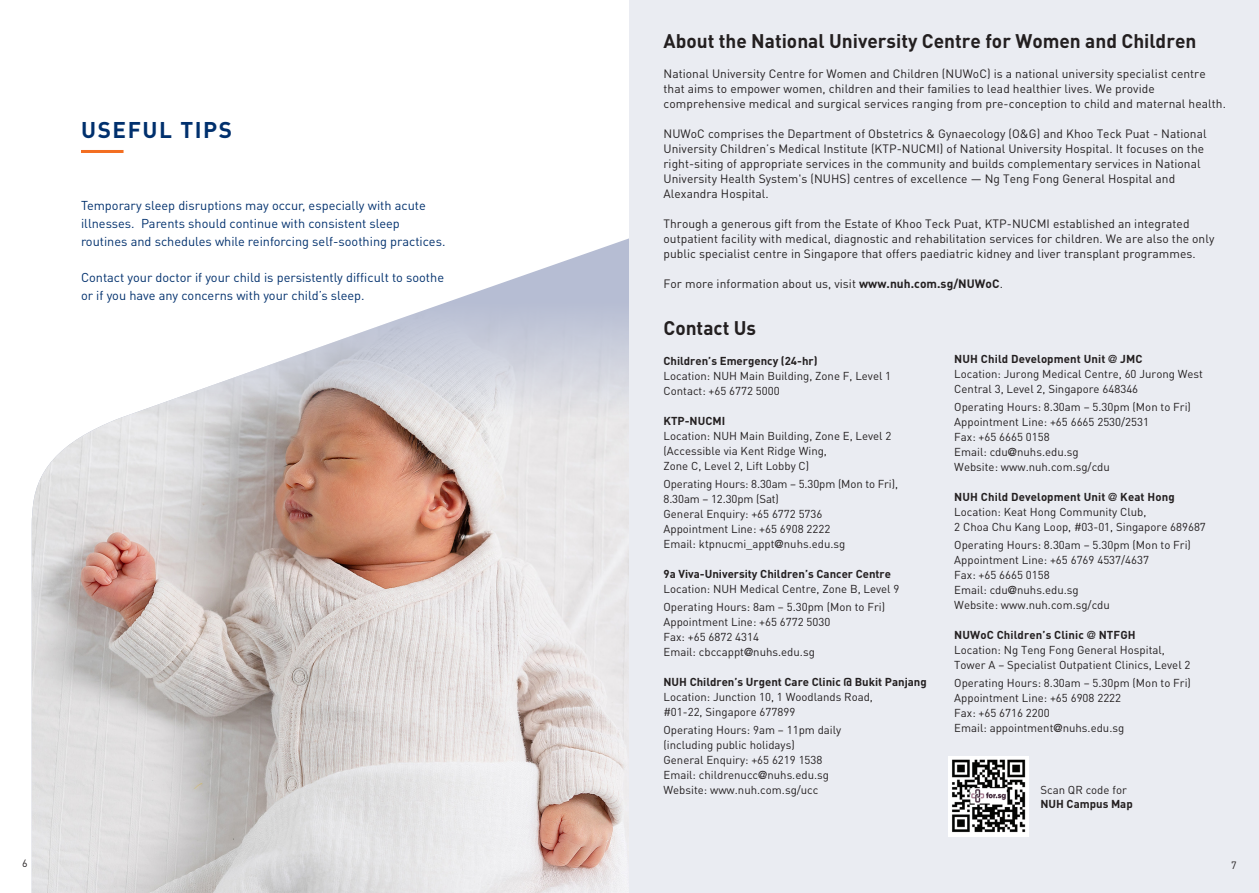
<style>
.page{position:relative;width:1259px;height:893px;background:#fff}
.page>*{position:absolute;margin:0;border:0;box-sizing:border-box;transform-origin:0 0}
.Cover_Title{font:700 22.5px "DINOT";letter-spacing:.07em;color:#00306d}
.t1{font:700 19.5px "DINOT";color:#231f20}
.Red_Text_Inside_Box{font:12.75px/18px "DINOT";color:#00306d}
.t2{font:12px/15px "DINOT";letter-spacing:.005em;color:#231f20}
.t3{font:11.4px/15px "DINOT";color:#231f20}
.t4{font:700 11.4px/15px "DINOT";color:#231f20}
.t5{font:10.5px "DIN";color:#231f20}
.s1{font-weight:700}
.s2{font-family:"DIN Alternate";font-weight:700}
.s3{font-weight:400}
</style>
<div class="page">
<img style="left:32px;top:289px;width:597px;height:604px">
<div style="left:629px;top:0;width:630px;height:893px;background:#eaecf2"></div>
<img style="left:948px;top:756px;width:80px;height:80px">
<hr style="left:81px;top:150px;width:43px;height:3px;background:#f36e21">
<p class="Cover_Title" style="left:81px;top:115px;width:153px">USEFUL TIPS</p>
<p class="Red_Text_Inside_Box" style="left:81px;top:195px;width:366px">Temporary sleep disruptions may occur, especially with acute illnesses. Parents should continue with consistent sleep routines and schedules while reinforcing self-soothing practices.</p>
<p class="Red_Text_Inside_Box" style="left:81px;top:267px;width:365px">Contact your doctor if your child is persistently difficult to soothe or if you have any concerns with your child’s sleep.</p>
<p class="t1" style="left:663px;top:28px;width:534px">About the National University Centre for Women and Children</p>
<p class="t2" style="left:663px;top:66px;width:564px">National University Centre for Women and Children (NUWoC) is a national university specialist centre that aims to empower women, children and their families to lead healthier lives. We provide comprehensive medical and surgical services ranging from pre-conception to child and maternal health.</p>
<p class="t2" style="left:663px;top:126px;width:544px">NUWoC comprises the Department of Obstetrics &amp; Gynaecology (O&amp;G) and Khoo Teck Puat - National University Children’s Medical Institute (KTP-NUCMI) of National University Hospital. It focuses on the right-siting of appropriate services in the community and builds complementary services in National University Health System's (NUHS) centres of excellence — Ng Teng Fong General Hospital and Alexandra Hospital.</p>
<p class="t2" style="left:663px;top:216px;width:552px">Through a generous gift from the Estate of Khoo Teck Puat, KTP-NUCMI established an integrated outpatient facility with medical, diagnostic and rehabilitation services for children. We are also the only public specialist centre in Singapore that offers paediatric kidney and liver transplant programmes.</p>
<p class="t2" style="left:663px;top:276px;width:341px">For more information about us, visit <span class="s1">www.nuh.com.sg/NUWoC</span>.</p>
<p class="t1" style="left:663px;top:315px;width:94px">Contact Us</p>
<p class="t3" style="left:663px;top:353px;width:229px"><span class="s1">Children’s Emergency (24-hr)<br></span>Location: NUH Main Building, Zone F, Level 1<br>Contact: +65 6772 5000</p>
<p class="t3" style="left:663px;top:413px;width:229px"><span class="s1">KTP-NUCMI<br></span>Location: NUH Main Building, Zone E, Level 2 (Accessible via Kent Ridge Wing,<br>Zone C, Level 2, Lift Lobby C)</p>
<p class="t3" style="left:663px;top:476px;width:236px">Operating Hours: 8.30am – 5.30pm (Mon to Fri), 8.30am – 12.30pm (Sat)<br>General Enquiry: +65 6772 5736<br>Appointment Line: +65 6908 2222<br>Email: ktpnucmi_appt<span class="s2">@</span>nuhs.edu.sg</p>
<p class="t4" style="left:663px;top:566px;width:237px">9a Viva-University Children’s Cancer Centre<br><span class="s3">Location: NUH Medical Centre, Zone B, Level 9</span></p>
<p class="t3" style="left:663px;top:599px;width:223px">Operating Hours: 8am – 5.30pm (Mon to Fri)<br>Appointment Line: +65 6772 5030<br>Fax: +65 6872 4314<br>Email: cbccappt<span class="s2">@</span>nuhs.edu.sg</p>
<p class="t3" style="left:663px;top:674px;width:265px"><span class="s1">NUH Children’s Urgent Care Clinic @ Bukit Panjang<br></span>Location: Junction 10, 1 Woodlands Road,<br>#01-22, Singapore 677899</p>
<p class="t3" style="left:663px;top:722px;width:179px">Operating Hours: 9am – 11pm daily (including public holidays)<br>General Enquiry: +65 6219 1538<br>Email: childrenucc<span class="s2">@</span>nuhs.edu.sg<br>Website: www.nuh.com.sg/ucc</p>
<p class="t3" style="left:954px;top:351px;width:250px"><span class="s1">NUH Child Development Unit</span> <span class="s2">@</span> <span class="s1">JMC<br></span>Location: Jurong Medical Centre, 60 Jurong West<br>Central 3, Level 2, Singapore 648346</p>
<p class="t3" style="left:954px;top:399px;width:238px">Operating Hours: 8.30am – 5.30pm (Mon to Fri)<br>Appointment Line: +65 6665 2530/2531<br>Fax: +65 6665 0158<br>Email: cdu<span class="s2">@</span>nuhs.edu.sg<br>Website: www.nuh.com.sg/cdu</p>
<p class="t3" style="left:954px;top:489px;width:253px"><span class="s1">NUH Child Development Unit</span> <span class="s2">@</span> <span class="s1">Keat Hong<br></span>Location: Keat Hong Community Club,<br>2 Choa Chu Kang Loop, #03-01, Singapore 689687</p>
<p class="t3" style="left:954px;top:537px;width:238px">Operating Hours: 8.30am – 5.30pm (Mon to Fri)<br>Appointment Line: +65 6769 4537/4637<br>Fax: +65 6665 0158<br>Email: cdu<span class="s2">@</span>nuhs.edu.sg<br>Website: www.nuh.com.sg/cdu</p>
<p class="t3" style="left:954px;top:627px;width:238px"><span class="s1">NUWoC Children’s Clinic</span> <span class="s2">@</span> <span class="s1">NTFGH<br></span>Location: Ng Teng Fong General Hospital,<br>Tower A – Specialist Outpatient Clinics, Level 2</p>
<p class="t3" style="left:954px;top:675px;width:238px">Operating Hours: 8.30am – 5.30pm (Mon to Fri)<br>Appointment Line: +65 6908 2222<br>Fax: +65 6716 2200<br>Email: appointment<span class="s2">@</span>nuhs.edu.sg</p>
<p class="t3" style="left:1040px;top:783px;width:94px;line-height:13.6px">Scan QR code for<br><span class="s1">NUH Campus Map</span></p>
<p class="t5" style="left:22px;top:857px;width:7px">6</p>
<p class="t5" style="left:1231px;top:858px;width:7px">7</p>
</div>
